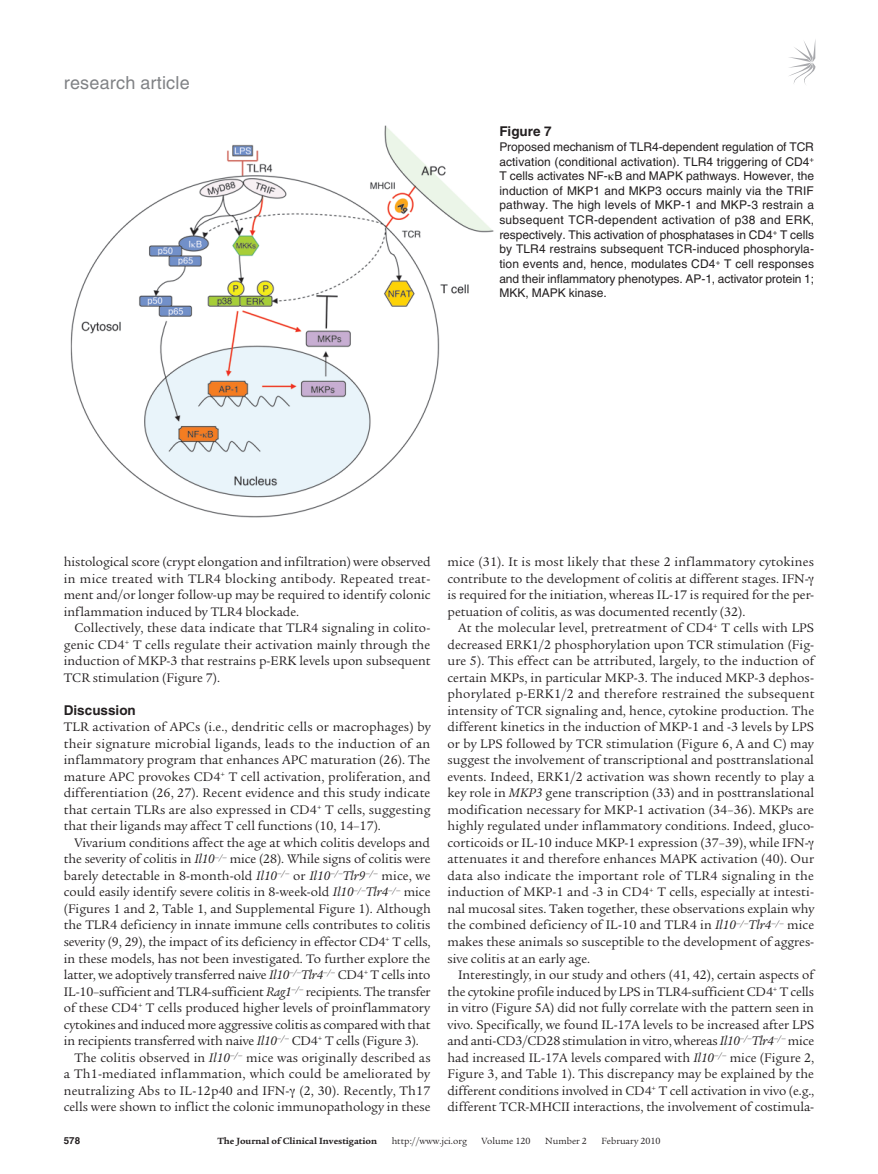
<style>
.page{position:relative;width:878px;height:1174px;background:#fff}
.page>*{position:absolute;margin:0;border:0;box-sizing:border-box;transform-origin:0 0}
.t1{font:18px "Helvetica LT Std";letter-spacing:.01em;color:#808285}
.t2{font:13.5px/16.5px "Legacy Serif Std";color:#231f20;text-align:justify}
.t3{font:700 13.5px "Helvetica LT Std";color:#231f20}
.t4{font:12px/14.7px "Helvetica LT Std";letter-spacing:-.005em;color:#231f20;text-align:justify}
.t5{font:9.75px "Legacy Serif Std";color:#231f20}
.t6{font:700 9.75px "Legacy Serif Std";color:#231f20}
.t7{font:700 9.75px "Helvetica LT Std";color:#231f20}
.s1{font-style:italic}
</style>
<div class="page">
<svg style="left:789px;top:41px;width:26px;height:44px"></svg>
<img style="left:70px;top:125px;width:424px;height:393px">
<h1 class="t1" style="left:64px;top:72px;width:127px">research article</h1>
<p class="t3" style="left:499px;top:123px;width:54px">Figure 7</p>
<p class="t4" style="left:499px;top:139px;width:316px">Proposed mechanism of TLR4-dependent regulation of TCR activation (conditional activation). TLR4 triggering of CD4<sup>+ </sup>T cells activates NF- B and MAPK pathways. However, the induction of MKP1 and MKP3 occurs mainly via the TRIF pathway. The high levels of MKP-1 and MKP-3 restrain a subsequent TCR-dependent activation of p38 and ERK, respectively. This activation of phosphatases in CD4<sup>+</sup> T cells by TLR4 restrains subsequent TCR-induced phosphoryla&shy;tion events and, hence, modulates CD4<sup>+</sup> T cell responses and their inflammatory phenotypes. AP-1, activator protein 1; MKK, MAPK kinase.</p>
<p class="t2" style="left:64px;top:554px;width:368px">histological score (crypt elongation and infiltration) were observed in mice treated with TLR4 blocking antibody. Repeated treat&shy;ment and/or longer follow-up may be required to identify colonic inflammation induced by TLR4 blockade.</p>
<p class="t2" style="left:64px;top:620px;width:368px;text-indent:11px">Collectively, these data indicate that TLR4 signaling in colito&shy;genic CD4<sup>+</sup> T cells regulate their activation mainly through the induction of MKP-3 that restrains p-ERK levels upon subsequent TCR stimulation (Figure 7).</p>
<p class="t3" style="left:64px;top:702px;width:74px">Discussion</p>
<p class="t2" style="left:64px;top:719px;width:368px">TLR activation of APCs (i.e., dendritic cells or macrophages) by their signature microbial ligands, leads to the induction of an inflammatory program that enhances APC maturation (26). The mature APC provokes CD4<sup>+</sup> T cell activation, proliferation, and differentiation (26, 27). Recent evidence and this study indicate that certain TLRs are also expressed in CD4<sup>+</sup> T cells, suggesting that their ligands may affect T cell functions (10, 14–17).</p>
<p class="t2" style="left:74px;top:834px;width:357px">Vivarium conditions affect the age at which colitis develops and</p>
<p class="t2" style="left:64px;top:851px;width:368px">the severity of colitis in <span class="s1">Il10</span><sup>–/–</sup> mice (28). While signs of colitis were</p>
<p class="t2" style="left:64px;top:867px;width:368px">barely detectable in 8-month-old <span class="s1">Il10</span><sup>–/–</sup> or <span class="s1">Il10</span><sup>–/–</sup><span class="s1">Tlr9</span><sup>–/–</sup> mice, we</p>
<p class="t2" style="left:64px;top:884px;width:368px">could easily identify severe colitis in 8-week-old <span class="s1">Il10</span><sup>–/–</sup><span class="s1">Tlr4</span><sup>–/–</sup> mice</p>
<p class="t2" style="left:64px;top:900px;width:368px">(Figures 1 and 2, Table 1, and Supplemental Figure 1). Although</p>
<p class="t2" style="left:64px;top:917px;width:368px">the TLR4 deficiency in innate immune cells contributes to colitis</p>
<p class="t2" style="left:64px;top:933px;width:368px">severity (9, 29), the impact of its deficiency in effector CD4<sup>+</sup> T cells,</p>
<p class="t2" style="left:64px;top:950px;width:368px">in these models, has not been investigated. To further explore the</p>
<p class="t2" style="left:64px;top:966px;width:368px">latter, we adoptively transferred naive <span class="s1">Il10</span><sup>–/–</sup><span class="s1">Tlr4</span><sup>–/–</sup> CD4<sup>+</sup> T cells into</p>
<p class="t2" style="left:64px;top:983px;width:368px">IL-10–sufficient and TLR4-sufficient <span class="s1">Rag1</span><sup>–/–</sup> recipients. The transfer</p>
<p class="t2" style="left:64px;top:999px;width:368px">of these CD4<sup>+</sup> T cells produced higher levels of proinflammatory</p>
<p class="t2" style="left:64px;top:1016px;width:368px">cytokines and induced more aggressive colitis as compared with that</p>
<p class="t2" style="left:64px;top:1032px;width:356px">in recipients transferred with naive <span class="s1">Il10</span><sup>–/–</sup> CD4<sup>+</sup> T cells (Figure 3).</p>
<p class="t2" style="left:74px;top:1049px;width:357px">The colitis observed in <span class="s1">Il10</span><sup>–/–</sup> mice was originally described as</p>
<p class="t2" style="left:64px;top:1065px;width:368px">a Th1-mediated inflammation, which could be ameliorated by</p>
<p class="t2" style="left:64px;top:1082px;width:368px">neutralizing Abs to IL-12p40 and IFN- (2, 30). Recently, Th17</p>
<p class="t2" style="left:64px;top:1098px;width:368px">cells were shown to inflict the colonic immunopathology in these</p>
<p class="t2" style="left:447px;top:554px;width:368px;text-align:left">mice (31). It is most likely that these 2 inflammatory cytokines contribute to the development of colitis at different stages. IFN&shy;is required for the initiation, whereas IL-17 is required for the per&shy;petuation of colitis, as was documented recently (32).</p>
<p class="t2" style="left:447px;top:620px;width:368px;text-align:left;text-indent:11px">At the molecular level, pretreatment of CD4<sup>+</sup> T cells with LPS decreased ERK1/2 phosphorylation upon TCR stimulation (Fig&shy;ure 5). This effect can be attributed, largely, to the induction of certain MKPs, in particular MKP-3. The induced MKP-3 dephos&shy;phorylated p-ERK1/2 and therefore restrained the subsequent intensity of TCR signaling and, hence, cytokine production. The different kinetics in the induction of MKP-1 and -3 levels by LPS or by LPS followed by TCR stimulation (Figure 6, A and C) may suggest the involvement of transcriptional and posttranslational events. Indeed, ERK1/2 activation was shown recently to play a key role in <span class="s1">MKP3</span> gene transcription (33) and in posttranslational modification necessary for MKP-1 activation (34–36). MKPs are highly regulated under inflammatory conditions. Indeed, gluco&shy;corticoids or IL-10 induce MKP-1 expression (37–39), while IFN&shy;attenuates it and therefore enhances MAPK activation (40). Our data also indicate the important role of TLR4 signaling in the induction of MKP-1 and -3 in CD4<sup>+</sup> T cells, especially at intesti&shy;nal mucosal sites. Taken together, these observations explain why the combined deficiency of IL-10 and TLR4 in <span class="s1">Il10</span><sup>–/–</sup><span class="s1">Tlr4</span><sup>–/–</sup> mice makes these animals so susceptible to the development of aggres&shy;sive colitis at an early age.</p>
<p class="t2" style="left:447px;top:966px;width:368px;text-indent:11px">Interestingly, in our study and others (41, 42), certain aspects of the cytokine profile induced by LPS in TLR4-sufficient CD4<sup>+</sup> T cells in vitro (Figure 5A) did not fully correlate with the pattern seen in vivo. Specifically, we found IL-17A levels to be increased after LPS and anti-CD3/CD28 stimulation in vitro, whereas <span class="s1">Il10</span><sup>–/–</sup><span class="s1">Tlr4</span><sup>–/–</sup> mice had increased IL-17A levels compared with <span class="s1">Il10</span><sup>–/–</sup> mice (Figure 2, Figure 3, and Table 1). This discrepancy may be explained by the different conditions involved in CD4<sup>+</sup> T cell activation in vivo (e.g., different TCR-MHCII interactions, the involvement of costimula-</p>
<p class="t7" style="left:64px;top:1134px;width:18px">578</p>
<p class="t6" style="left:217px;top:1135px;width:161px">The Journal of Clinical Investigation</p>
<p class="t5" style="left:391px;top:1135px;width:77px">http://www.jci.org</p>
<p class="t5" style="left:481px;top:1135px;width:50px">Volume 120</p>
<p class="t5" style="left:545px;top:1135px;width:43px">Number 2</p>
<p class="t5" style="left:601px;top:1135px;width:61px">February 2010</p>
</div>
